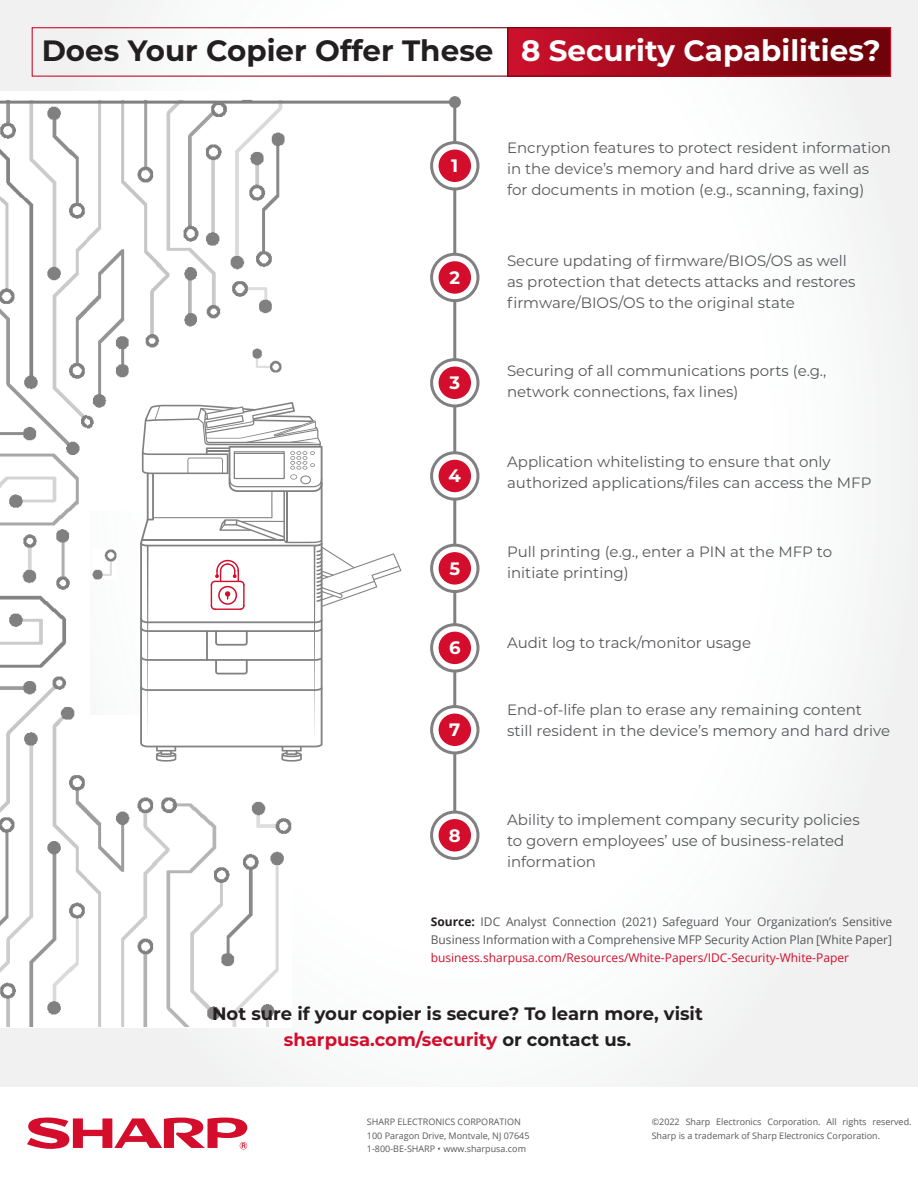
<style>
.page{position:relative;width:918px;height:1188px;background:#fff}
.page>*{position:absolute;margin:0;border:0;box-sizing:border-box;transform-origin:0 0}
.t1{font:700 29.4px "Montserrat";color:#231f20}
.t2{font:700 18px/25.5px "Montserrat";color:#231f20;text-align:center}
.t3{font:700 18px "Montserrat";color:#fff}
.t4{font:15px/21px "Montserrat";color:#57585a}
.t5{font:12px/18px "Open Sans";color:#57585a}
.t6{font:12px "Open Sans";color:#d30d2b}
.t7{font:9px/13.5px "Open Sans";color:#57585a}
.s1{color:#fff}
.s2{font-weight:700;color:#231f20}
.s3{color:#d30d2b}
</style>
<div class="page">
<div style="left:0;top:1px;width:918px;height:1085px;background:linear-gradient(to right,#f7f4f5,#fbfcfc)"></div>
<img style="left:0;top:198px;width:89px;height:830px">
<img style="left:87px;top:716px;width:204px;height:312px">
<img style="left:87px;top:92px;width:102px;height:418px">
<img style="left:189px;top:92px;width:102px;height:310px">
<img style="left:0;top:92px;width:89px;height:106px">
<hr style="left:0;top:101px;width:455px;height:3px;background:#808080">
<div style="left:449px;top:96px;width:12px;height:12px;background:#808080;border-radius:50%"></div>
<img style="left:252px;top:349px;width:29px;height:24px">
<img style="left:92px;top:550px;width:24px;height:29px">
<hr style="left:453px;top:101px;width:3px;height:716px;background:#808080">
<svg style="left:432px;top:143px;width:46px;height:46px"></svg>
<div style="left:430px;top:141px;width:49px;height:49px;border:3px solid #808080;border-radius:50%"></div>
<div style="left:439px;top:150px;width:32px;height:32px;background:#d30d2b;border-radius:50%"></div>
<svg style="left:432px;top:254px;width:46px;height:47px"></svg>
<div style="left:430px;top:253px;width:49px;height:49px;border:3px solid #808080;border-radius:50%"></div>
<div style="left:439px;top:261px;width:32px;height:33px;background:#d30d2b;border-radius:50%"></div>
<svg style="left:432px;top:360px;width:46px;height:46px"></svg>
<div style="left:430px;top:358px;width:49px;height:49px;border:3px solid #808080;border-radius:50%"></div>
<div style="left:439px;top:367px;width:32px;height:32px;background:#d30d2b;border-radius:50%"></div>
<svg style="left:432px;top:453px;width:46px;height:46px"></svg>
<div style="left:430px;top:451px;width:49px;height:50px;border:3px solid #808080;border-radius:50%"></div>
<div style="left:439px;top:460px;width:32px;height:32px;background:#d30d2b;border-radius:50%"></div>
<svg style="left:432px;top:545px;width:46px;height:47px"></svg>
<div style="left:430px;top:544px;width:49px;height:49px;border:3px solid #808080;border-radius:50%"></div>
<div style="left:439px;top:552px;width:32px;height:33px;background:#d30d2b;border-radius:50%"></div>
<svg style="left:432px;top:625px;width:46px;height:46px"></svg>
<div style="left:430px;top:623px;width:49px;height:50px;border:3px solid #808080;border-radius:50%"></div>
<div style="left:439px;top:632px;width:32px;height:32px;background:#d30d2b;border-radius:50%"></div>
<svg style="left:432px;top:707px;width:46px;height:46px"></svg>
<div style="left:430px;top:705px;width:49px;height:49px;border:3px solid #808080;border-radius:50%"></div>
<div style="left:439px;top:714px;width:32px;height:32px;background:#d30d2b;border-radius:50%"></div>
<svg style="left:432px;top:812px;width:46px;height:46px"></svg>
<div style="left:430px;top:811px;width:49px;height:49px;border:3px solid #808080;border-radius:50%"></div>
<div style="left:439px;top:819px;width:32px;height:33px;background:#d30d2b;border-radius:50%"></div>
<svg style="left:140px;top:402px;width:261px;height:360px"></svg>
<div style="left:508px;top:28px;width:383px;height:48px;background:linear-gradient(to right,#cc112c,#640104)"></div>
<svg style="left:27px;top:1118px;width:220px;height:31px"></svg>
<h1 class="t1" style="left:42px;top:30px;width:841px">Does Your Copier Offer These <span class="s1">8 Security Capabilities?</span></h1>
<p class="t3" style="left:451px;top:153px;width:9px">1</p>
<p class="t3" style="left:449px;top:264px;width:12px">2</p>
<p class="t3" style="left:449px;top:370px;width:12px">3</p>
<p class="t3" style="left:449px;top:463px;width:14px">4</p>
<p class="t3" style="left:449px;top:555px;width:12px">5</p>
<p class="t3" style="left:449px;top:635px;width:13px">6</p>
<p class="t3" style="left:449px;top:717px;width:13px">7</p>
<p class="t3" style="left:449px;top:822px;width:13px">8</p>
<p class="t4" style="left:507px;top:136px;width:385px">Encryption features to protect resident information in the device’s memory and hard drive as well as for documents in motion (e.g., scanning, faxing)</p>
<p class="t4" style="left:507px;top:250px;width:350px">Secure updating of firmware/BIOS/OS as well as protection that detects attacks and restores firmware/BIOS/OS to the original state</p>
<p class="t4" style="left:507px;top:360px;width:321px">Securing of all communications ports (e.g., network connections, fax lines)</p>
<p class="t4" style="left:507px;top:451px;width:366px">Application whitelisting to ensure that only authorized applications/files can access the MFP</p>
<p class="t4" style="left:507px;top:541px;width:327px">Pull printing (e.g., enter a PIN at the MFP to initiate printing)</p>
<p class="t4" style="left:507px;top:632px;width:246px">Audit log to track/monitor usage</p>
<p class="t4" style="left:507px;top:698px;width:385px">End-of-life plan to erase any remaining content still resident in the device’s memory and hard drive</p>
<p class="t4" style="left:507px;top:809px;width:354px">Ability to implement company security policies to govern employees’ use of business-related information</p>
<p class="t5" style="left:431px;top:912px;width:463px"><span class="s2">Source:</span> IDC Analyst Connection (2021) Safeguard Your Organization’s Sensitive<br>Business Information with a Comprehensive MFP Security Action Plan [White Paper]</p>
<p class="t6" style="left:431px;top:949px;width:420px">business.sharpusa.com/Resources/White-Papers/IDC-Security-White-Paper</p>
<p class="t2" style="left:212px;top:1000px;width:492px">Not sure if your copier is secure? To learn more, visit <span class="s3">sharpusa.com/security</span> or contact us.</p>
<p class="t7" style="left:367px;top:1115px;width:164px">SHARP ELECTRONICS CORPORATION<br>100 Paragon Drive, Montvale, NJ 07645<br>1-800-BE-SHARP • www.sharpusa.com</p>
<p class="t7" style="left:652px;top:1115px;width:261px">©2022 Sharp Electronics Corporation. All rights reserved.<br>Sharp is a trademark of Sharp Electronics Corporation.</p>
</div>
